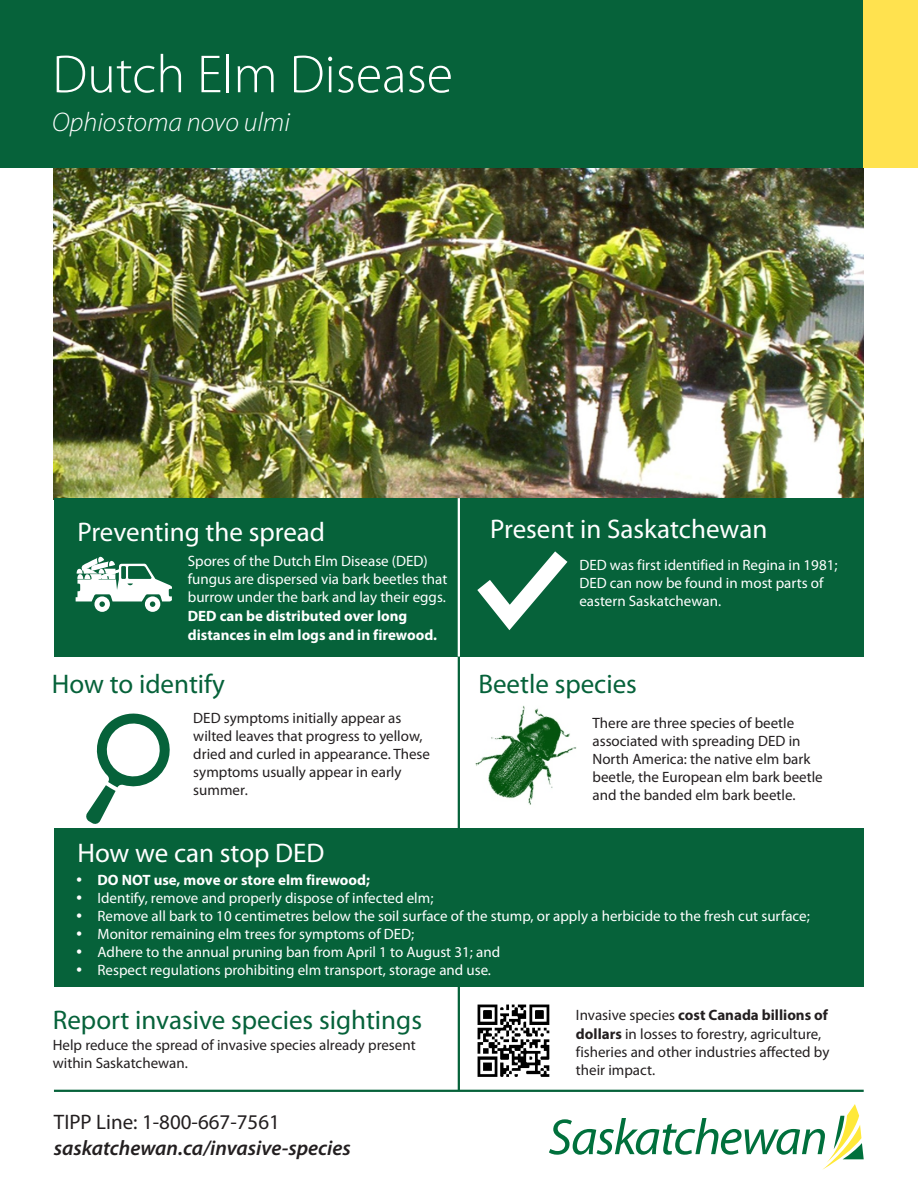
<style>
.page{position:relative;width:918px;height:1188px;background:#fff}
.page>*{position:absolute;margin:0;border:0;box-sizing:border-box;transform-origin:0 0}
.t1{font:300 54px "Myriad Pro";color:#fff}
.t2{font:27px "Myriad Pro";color:#06623a}
.t3{font:27px "Myriad Pro";color:#fff}
.t4{font:italic 300 27px "Myriad Pro";color:#fff}
.t5{font:italic 600 21px "Myriad Pro";color:#231f20}
.t6{font:21px "Myriad Pro";color:#231f20}
.t7{font:15px/18px "Myriad Pro";color:#fff}
.t8{font:15px/18px "Myriad Pro";color:#231f20}
.t9{font:700 15px/18.6px "Myriad Pro";color:#fff}
.s1{font-weight:700}
</style>
<div class="page">
<img style="left:54px;top:168px;width:810px;height:330px">
<div style="left:0;top:0;width:918px;height:168px;background:#06623a"></div>
<div style="left:864px;top:0;width:54px;height:168px;background:#ffe24f"></div>
<svg style="left:549px;top:1104px;width:315px;height:66px"></svg>
<hr style="left:458px;top:499px;width:2px;height:592px;background:#06623a">
<hr style="left:54px;top:1090px;width:810px;height:2px;background:#06623a">
<div style="left:54px;top:828px;width:810px;height:159px;background:#06623a"></div>
<div style="left:54px;top:498px;width:810px;height:159px;background:#06623a"></div>
<hr style="left:458px;top:498px;width:2px;height:159px;background:#fff">
<svg style="left:477px;top:551px;width:90px;height:79px"></svg>
<img style="left:478px;top:1005px;width:72px;height:72px">
<svg style="left:76px;top:556px;width:96px;height:56px"></svg>
<svg style="left:86px;top:713px;width:84px;height:111px"></svg>
<img style="left:475px;top:706px;width:101px;height:99px">
<h1 class="t1" style="left:52px;top:52px;width:402px">Dutch Elm Disease</h1>
<h2 class="t4" style="left:52px;top:111px;width:239px">Ophiostoma novo ulmi</h2>
<h2 class="t3" style="left:77px;top:521px;width:249px">Preventing the spread</h2>
<p class="t7" style="left:188px;top:554px;width:261px">Spores of the Dutch Elm Disease (DED) fungus are dispersed via bark beetles that burrow under the bark and lay their eggs.</p>
<p class="t9" style="left:188px;top:608px;width:251px">DED can be distributed over long distances in elm logs and in firewood.</p>
<h2 class="t2" style="left:52px;top:673px;width:174px">How to identify</h2>
<p class="t8" style="left:193px;top:710px;width:238px">DED symptoms initially appear as wilted leaves that progress to yellow, dried and curled in appearance. These symptoms usually appear in early summer.</p>
<h2 class="t3" style="left:77px;top:842px;width:249px">How we can stop DED</h2>
<h2 class="t3" style="left:490px;top:518px;width:279px">Present in Saskatchewan</h2>
<p class="t7" style="left:579px;top:557px;width:260px">DED was first identified in Regina in 1981;<br>DED can now be found in most parts of eastern Saskatchewan.</p>
<h2 class="t2" style="left:478px;top:673px;width:160px">Beetle species</h2>
<p class="t8" style="left:593px;top:715px;width:232px">There are three species of beetle associated with spreading DED in North America: the native elm bark beetle, the European elm bark beetle and the banded elm bark beetle.</p>
<p class="t9" style="left:98px;top:872px;width:274px">DO NOT use, move or store elm firewood;</p>
<p class="t7" style="left:98px;top:890px;width:714px">Identify, remove and properly dispose of infected elm;<br>Remove all bark to 10 centimetres below the soil surface of the stump, or apply a herbicide to the fresh cut surface; Monitor remaining elm trees for symptoms of DED;<br>Adhere to the annual pruning ban from April 1 to August 31; and<br>Respect regulations prohibiting elm transport, storage and use.</p>
<h2 class="t2" style="left:53px;top:1008px;width:371px">Report invasive species sightings</h2>
<p class="t8" style="left:53px;top:1037px;width:364px">Help reduce the spread of invasive species already present within Saskatchewan.</p>
<h3 class="t6" style="left:54px;top:1113px;width:227px">TIPP Line: 1-800-667-7561</h3>
<h3 class="t5" style="left:54px;top:1139px;width:299px">saskatchewan.ca/invasive-species</h3>
<p class="t8" style="left:576px;top:1008px;width:255px">Invasive species <span class="s1">cost Canada billions of dollars</span> in losses to forestry, agriculture, fisheries and other industries affected by their impact.</p>
</div>
